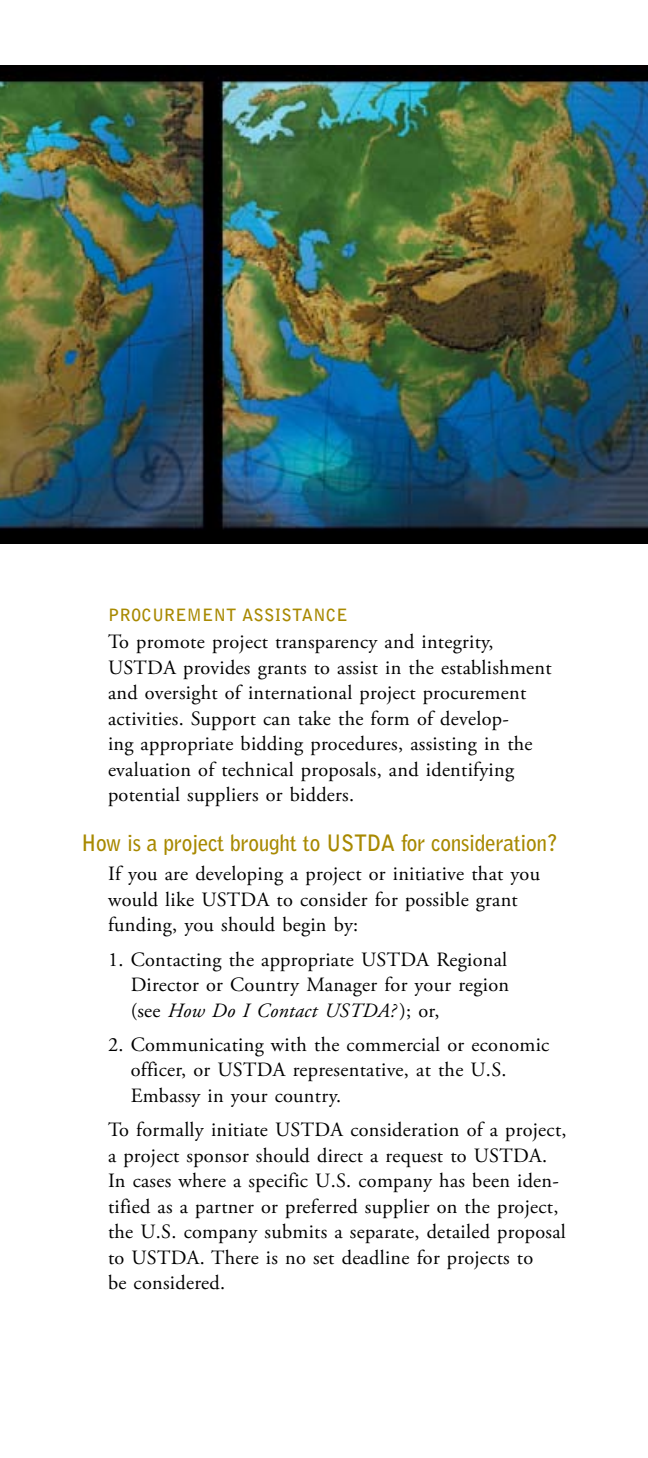
<style>
.page{position:relative;width:648px;height:1458px;background:#fff}
.page>*{position:absolute;margin:0;border:0;box-sizing:border-box;transform-origin:0 0}
.t1{font:700 22.5px "Bell Gothic";letter-spacing:-.015em;color:#a88901;scale:.95 1}
.t2{font:20.25px/25.4px "Adobe Garamond Pro";letter-spacing:.015em;color:#000}
.t3{font:700 16.88px "Bell Gothic";letter-spacing:.015em;color:#a88901}
.s1{font-style:italic}
</style>
<div class="page">
<img style="left:0;top:65px;width:648px;height:478px">
<p class="t3" style="left:108px;top:605px;width:35px">Procu</p>
<p class="t3" style="left:164px;top:605px;width:129px">rement Assista</p>
<p class="t3" style="left:314px;top:605px;width:36px">nce</p>
<p class="t2" style="left:108px;top:630px;width:445px">To promote project transparency and integrity, USTDA provides grants to assist in the establishment and oversight of international project procurement activities. Support can take the form of develop‑<br>ing appropriate bidding procedures, assisting in the evaluation of technical proposals, and identifying potential suppliers or bidders.</p>
<p class="t1" style="left:81px;top:829px;width:503px">H ow is a project brought to USTDA for consideration?</p>
<p class="t2" style="left:108px;top:862px;width:434px">If you are developing a project or initiative that you would like USTDA to consider for possible grant funding, you should begin by:</p>
<p class="t2" style="left:131px;top:947px;width:380px;text-align:justify;text-indent:-23px">1. Contacting the appropriate USTDA Regional Director or Country Manager for your region (see <span class="s1">How Do I Contact USTDA?</span>); or,</p>
<p class="t2" style="left:131px;top:1033px;width:420px;text-indent:-23px">2. Communicating with the commercial or economic officer, or USTDA representative, at the U.S.<br>Embassy in your country.</p>
<p class="t2" style="left:108px;top:1118px;width:460px">To formally initiate USTDA consideration of a project, a project sponsor should direct a request to USTDA.<br>In cases where a specific U.S. company has been iden‑ tified as a partner or preferred supplier on the project, the U.S. company submits a separate, detailed proposal to USTDA. There is no set deadline for projects to<br>be considered.</p>
</div>
